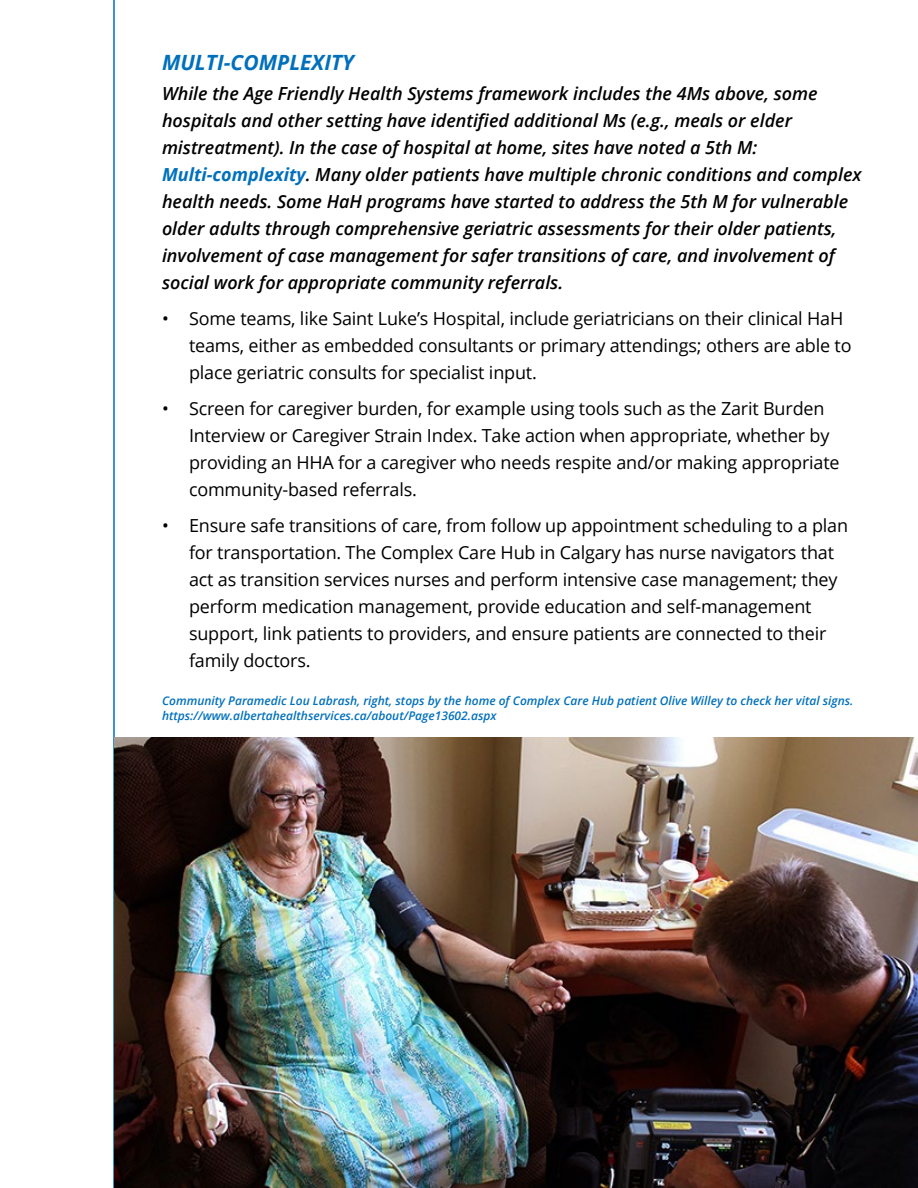
<style>
.page{position:relative;width:918px;height:1188px;background:#fff}
.page>*{position:absolute;margin:0;border:0;box-sizing:border-box;transform-origin:0 0}
.t1{font:italic 700 21px "Open Sans";color:#0070bd}
.t2{font:18px/27px "Open Sans";letter-spacing:-.01em;color:#000}
.t3{font:italic 600 18px/27px "Open Sans";color:#000}
.t4{font:italic 600 12px/14.4px "Open Sans";color:#0070bd}
.s1{font-weight:700;color:#0070bd}
</style>
<div class="page">
<hr style="left:113px;top:0;width:2px;height:1188px;background:#0070bd">
<img style="left:115px;top:737px;width:803px;height:451px">
<p class="t1" style="left:162px;top:48px;width:194px">MULTI-COMPLEXITY</p>
<p class="t3" style="left:162px;top:80px;width:701px">While the Age Friendly Health Systems framework includes the 4Ms above, some hospitals and other setting have identified additional Ms (e.g., meals or elder mistreatment). In the case of hospital at home, sites have noted a 5th M:<br><span class="s1">Multi-complexity</span>. Many older patients have multiple chronic conditions and complex health needs. Some HaH programs have started to address the 5th M for vulnerable older adults through comprehensive geriatric assessments for their older patients, involvement of case management for safer transitions of care, and involvement of social work for appropriate community referrals.</p>
<p class="t2" style="left:189px;top:305px;width:664px;text-indent:-27px">• Some teams, like Saint Luke’s Hospital, include geriatricians on their clinical HaH teams, either as embedded consultants or primary attendings; others are able to place geriatric consults for specialist input.</p>
<p class="t2" style="left:189px;top:395px;width:652px;text-indent:-27px">• Screen for caregiver burden, for example using tools such as the Zarit Burden Interview or Caregiver Strain Index. Take action when appropriate, whether by providing an HHA for a caregiver who needs respite and/or making appropriate community-based referrals.</p>
<p class="t2" style="left:189px;top:512px;width:661px;text-indent:-27px">• Ensure safe transitions of care, from follow up appointment scheduling to a plan for transportation. The Complex Care Hub in Calgary has nurse navigators that act as transition services nurses and perform intensive case management; they perform medication management, provide education and self-management support, link patients to providers, and ensure patients are connected to their family doctors.</p>
<p class="t4" style="left:162px;top:693px;width:693px">Community Paramedic Lou Labrash, right, stops by the home of Complex Care Hub patient Olive Willey to check her vital signs. https://www.albertahealthservices.ca/about/Page13602.aspx</p>
</div>
